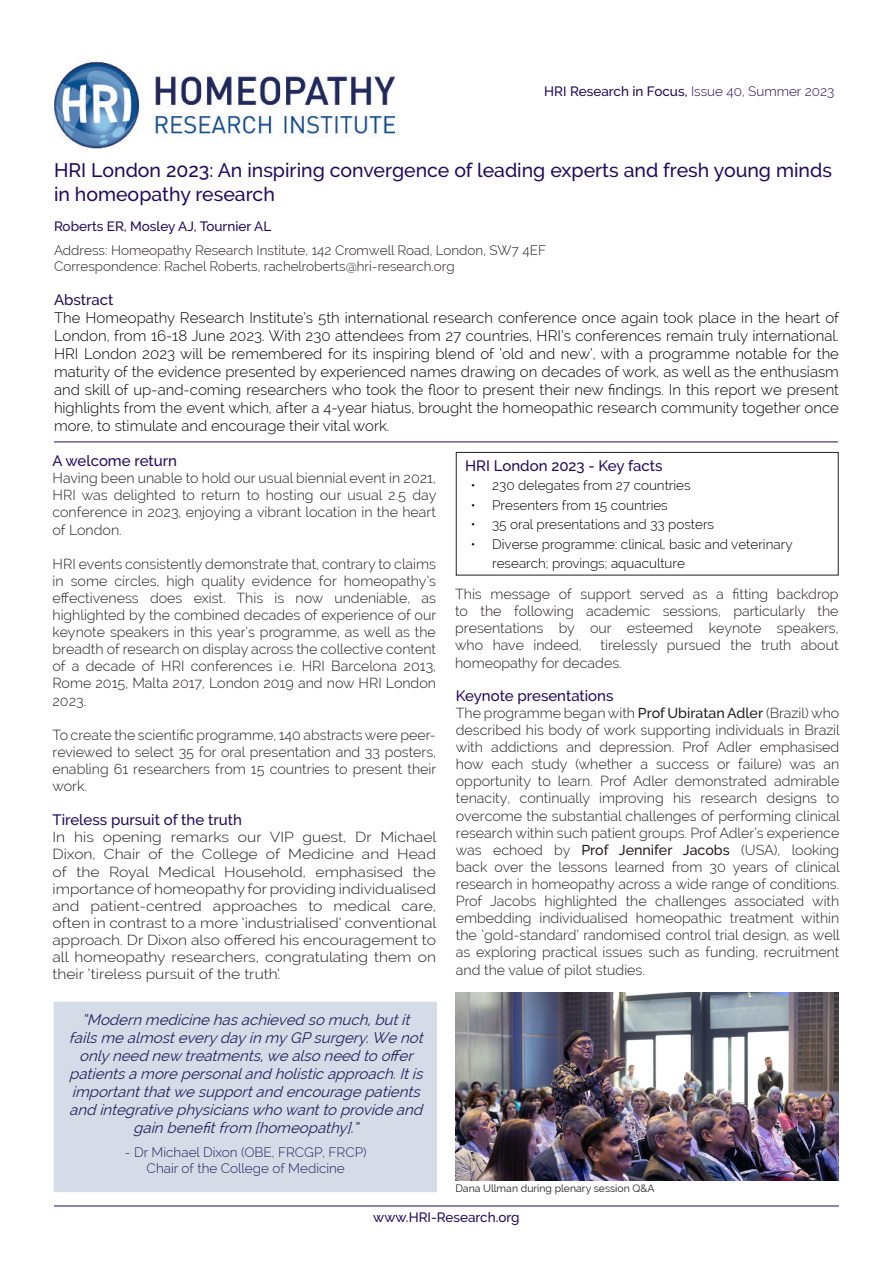
<style>
.page{position:relative;width:893px;height:1263px;background:#fff}
.page>*{position:absolute;margin:0;border:0;box-sizing:border-box;transform-origin:0 0}
.t1{font:500 19.5px/23.4px "Raleway";color:#220a5d}
.t2{font:300 15px/18px "Raleway";color:#000;text-align:justify}
.t3{font:italic 15px/18px "Raleway";color:#25215b;text-align:center}
.t4{font:500 15px "Raleway";color:#220a5d}
.t5{font:300 14.25px/17.1px "Raleway";color:#231f20;text-align:justify}
.t6{font:300 14.25px/17.1px "Raleway";color:#231f20;text-align:justify;scale:1.1 1}
.t7{font:300 13.5px/19.5px "Raleway";color:#000}
.t8{font:300 13.5px/23.4px "Raleway";color:#231f20}
.t9{font:300 13.5px/16.2px "Raleway";color:#25215b;text-align:center}
.t10{font:500 13.5px "Raleway";color:#220a5d}
.t11{font:10.5px "Raleway";color:#231f20}
.s1{font-weight:300}
.s2{font-weight:500;color:#220a5d}
.s3{font-weight:500}
</style>
<div class="page">
<hr style="left:54px;top:442px;width:784px;height:1px;background:#220a5d">
<hr style="left:54px;top:1206px;width:785px;height:1px;background:#220a5d">
<img style="left:54px;top:61px;width:340px;height:87px">
<div style="left:456px;top:452px;width:383px;height:123px;border:1px solid #231f20"></div>
<div style="left:54px;top:1002px;width:383px;height:190px;background:#d5dce8"></div>
<img style="left:455px;top:992px;width:384px;height:188px">
<p class="t10" style="left:544px;top:84px;width:292px">HRI Research in Focus, <span class="s1">Issue 40, Summer 2023</span></p>
<p class="t1" style="left:54px;top:159px;width:779px">HRI London 2023: An inspiring convergence of leading experts and fresh young minds in homeopathy research</p>
<p class="t8" style="left:54px;top:215px;width:493px"><span class="s2">Roberts ER, Mosley AJ, Tournier AL<br></span>Address: Homeopathy Research Institute, 142 Cromwell Road, London, SW7 4EF</p>
<p class="t8" style="left:54px;top:254px;width:402px">Correspondence: Rachel Roberts, rachelroberts@hri-research.org</p>
<p class="t4" style="left:54px;top:291px;width:61px">Abstract</p>
<p class="t2" style="left:54px;top:309px;width:787px">The Homeopathy Research Institute’s 5th international research conference once again took place in the heart of London, from 16-18 June 2023. With 230 attendees from 27 countries, HRI’s conferences remain truly international.<br>HRI London 2023 will be remembered for its inspiring blend of ‘old and new’, with a programme notable for the maturity of the evidence presented by experienced names drawing on decades of work, as well as the enthusiasm and skill of up-and-coming researchers who took the floor to present their new findings. In this report we present highlights from the event which, after a 4-year hiatus, brought the homeopathic research community together once more, to stimulate and encourage their vital work.</p>
<p class="t4" style="left:52px;top:452px;width:126px">A welcome return</p>
<p class="t5" style="left:52px;top:470px;width:385px">Having been unable to hold our usual biennial event in 2021, HRI was delighted to return to hosting our usual 2.5 day conference in 2023, enjoying a vibrant location in the heart of London.</p>
<p class="t5" style="left:52px;top:555px;width:385px">HRI events consistently demonstrate that, contrary to claims in some circles, high quality evidence for homeopathy’s effectiveness does exist. This is now undeniable, as highlighted by the combined decades of experience of our keynote speakers in this year’s programme, as well as the breadth of research on display across the collective content of a decade of HRI conferences i.e. HRI Barcelona 2013, Rome 2015, Malta 2017, London 2019 and now HRI London 2023.</p>
<p class="t5" style="left:52px;top:726px;width:385px">To create the scientific programme, 140 abstracts were peer&shy;reviewed to select 35 for oral presentation and 33 posters, enabling 61 researchers from 15 countries to present their work.</p>
<p class="t4" style="left:52px;top:811px;width:191px">Tireless pursuit of the truth</p>
<p class="t6" style="left:52px;top:829px;width:351px">In his opening remarks our VIP guest, Dr Michael Dixon, Chair of the College of Medicine and Head of the Royal Medical Household, emphasised the importance of homeopathy for providing individualised and patient-centred approaches to medical care, often in contrast to a more ‘industrialised’ conventional approach. Dr Dixon also offered his encouragement to all homeopathy researchers, congratulating them on their ‘tireless pursuit of the truth’.</p>
<p class="t3" style="left:69px;top:1011px;width:360px">“Modern medicine hasachieved so much,butit failsme almosteverydayin myGPsurgery.We not onlyneed new treatments,we also need to offer patientsamore personaland holisticapproach.Itis importantthatwe supportand encourage patients and integrative physicianswho wantto provide and gain benefitfrom [homeopathy].”</p>
<p class="t9" style="left:125px;top:1143px;width:243px">- Dr Michael Dixon (OBE, FRCGP, FRCP)<br>Chair of the College of Medicine</p>
<p class="t4" style="left:465px;top:457px;width:199px">HRI London 2023 - Key facts</p>
<p class="t7" style="left:471px;top:476px;width:221px">• 230 delegates from 27 countries</p>
<p class="t7" style="left:471px;top:495px;width:198px">• Presenters from 15 countries</p>
<p class="t7" style="left:471px;top:515px;width:245px">• 35 oral presentations and 33 posters</p>
<p class="t7" style="left:492px;top:534px;width:302px;text-indent:-21px">• Diverse programme: clinical, basic and veterinary research; provings; aquaculture</p>
<p class="t5" style="left:455px;top:585px;width:385px">This message of support served as a fitting backdrop to the following academic sessions, particularly the presentations by our esteemed keynote speakers, who have indeed,</p>
<p class="t5" style="left:601px;top:637px;width:240px">tirelessly pursued the truth about</p>
<p class="t5" style="left:455px;top:654px;width:168px">homeopathy for decades.</p>
<p class="t4" style="left:456px;top:687px;width:159px">Keynote presentations</p>
<p class="t5" style="left:456px;top:704px;width:385px">The programme began with <span class="s3">Prof Ubiratan Adler</span> (Brazil) who described his body of work supporting individuals in Brazil with addictions and depression. Prof Adler emphasised how each study (whether a success or failure) was an opportunity to learn. Prof Adler demonstrated admirable tenacity, continually improving his research designs to overcome the substantial challenges of performing clinical research within such patient groups. Prof Adler’s experience was echoed by <span class="s3">Prof Jennifer Jacobs</span> (USA), looking back over the lessons learned from 30 years of clinical research in homeopathy across a wide range of conditions.<br>Prof Jacobs highlighted the challenges associated with embedding individualised homeopathic treatment within the ‘gold-standard’ randomised control trial design, as well as exploring practical issues such as funding, recruitment and the value of pilot studies.</p>
<p class="t11" style="left:455px;top:1183px;width:201px">Dana Ullman during plenary session Q&amp;A</p>
<p class="t10" style="left:373px;top:1209px;width:148px">www.HRI-Research.org</p>
</div>
